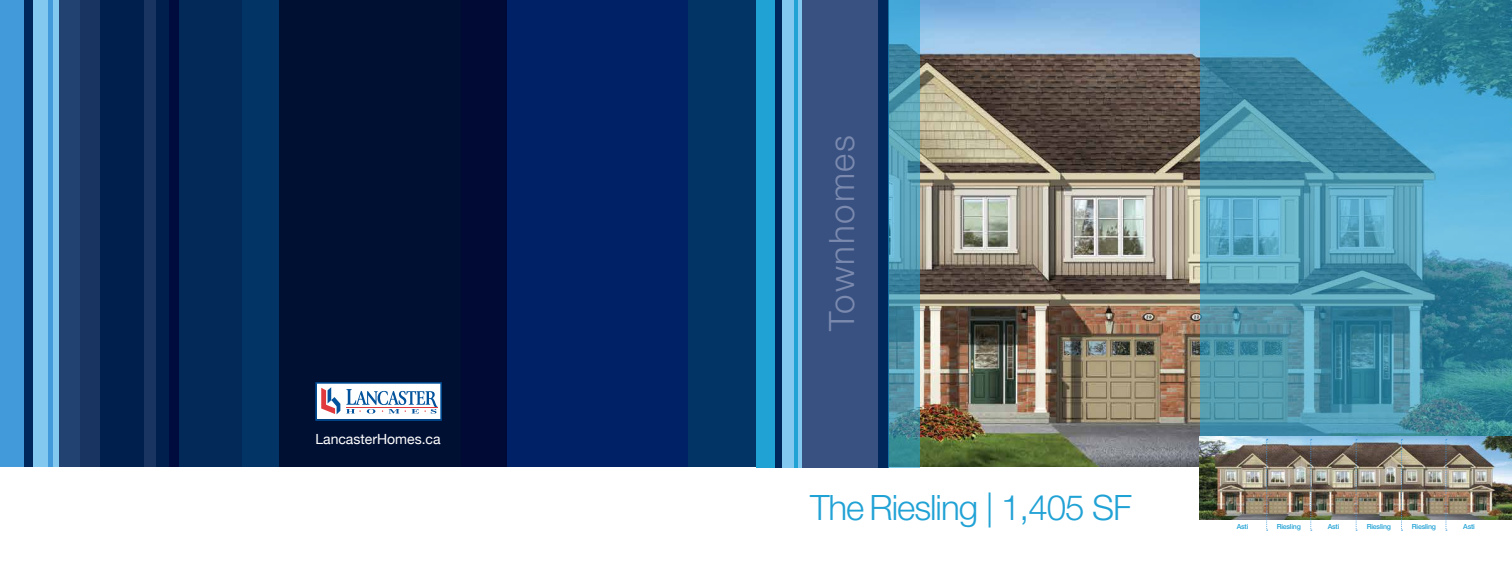
<style>
.page{position:relative;width:1512px;height:567px;background:#fff}
.page>*{position:absolute;margin:0;border:0;box-sizing:border-box;transform-origin:0 0}
.t1{font:300 35px "Helvetica Neue LT Std";letter-spacing:-.03em;color:#21a2d5}
.t2{font:300 35px "Helvetica Neue LT Std";letter-spacing:.05em;color:#7b89ae}
.t3{font:14px "Helvetica Neue";color:#fff}
.t4{font:500 7px "Helvetica Neue LT Std";letter-spacing:-.03em;color:#21a2d5}
</style>
<div class="page">
<img style="left:919px;top:0;width:281px;height:467px">
<div style="left:0;top:0;width:756px;height:467px;background:#033466"></div>
<div style="left:280px;top:0;width:227px;height:467px;background:#001033"></div>
<div style="left:507px;top:0;width:181px;height:467px;background:#012167"></div>
<div style="left:0;top:0;width:128px;height:467px;background:#00275b"></div>
<div style="left:0;top:0;width:24px;height:467px;background:#429ada"></div>
<div style="left:34px;top:0;width:50px;height:467px;background:#83c8ee"></div>
<div style="left:48px;top:0;width:5px;height:467px;background:#429ada"></div>
<div style="left:59px;top:0;width:97px;height:467px;background:#224272"></div>
<svg style="left:81px;top:0;width:161px;height:467px"></svg>
<svg style="left:315px;top:382px;width:127px;height:39px;background:#bbc7d9"></svg>
<div style="left:756px;top:0;width:100px;height:467px;background:#00275b"></div>
<div style="left:756px;top:0;width:18px;height:467px;background:#21a2d5"></div>
<div style="left:782px;top:0;width:40px;height:467px;background:#83c8ee"></div>
<div style="left:817px;top:0;width:71px;height:467px;background:#00275b"></div>
<hr style="left:794px;top:0;width:4px;height:467px;background:#21a2d5">
<div style="left:802px;top:0;width:76px;height:467px;background:#385180"></div>
<svg style="left:1200px;top:0;width:312px;height:436px;background:#4797b3"></svg>
<svg style="left:888px;top:0;width:31px;height:467px;background:#4d98b1"></svg>
<img style="left:1200px;top:436px;width:312px;height:84px">
<svg style="left:1310px;top:439px;width:2px;height:92px"></svg>
<svg style="left:1266px;top:439px;width:2px;height:92px"></svg>
<svg style="left:1356px;top:439px;width:1px;height:92px"></svg>
<svg style="left:1401px;top:439px;width:2px;height:92px"></svg>
<svg style="left:1446px;top:439px;width:1px;height:92px"></svg>
<h2 class="t3" style="left:315px;top:429px;width:127px">LancasterHomes.ca</h2>
<h1 class="t2" style="left:820px;top:331px;width:198px;rotate:-90deg">Townhomes</h1>
<h1 class="t1" style="left:810px;top:486px;width:323px">The Riesling | 1,405 SF</h1>
<p class="t4" style="left:1237px;top:522px;width:13px">Asti</p>
<p class="t4" style="left:1277px;top:522px;width:26px">Riesling</p>
<p class="t4" style="left:1328px;top:522px;width:13px">Asti</p>
<p class="t4" style="left:1367px;top:522px;width:26px">Riesling</p>
<p class="t4" style="left:1412px;top:522px;width:26px">Riesling</p>
<p class="t4" style="left:1463px;top:522px;width:13px">Asti</p>
</div>
